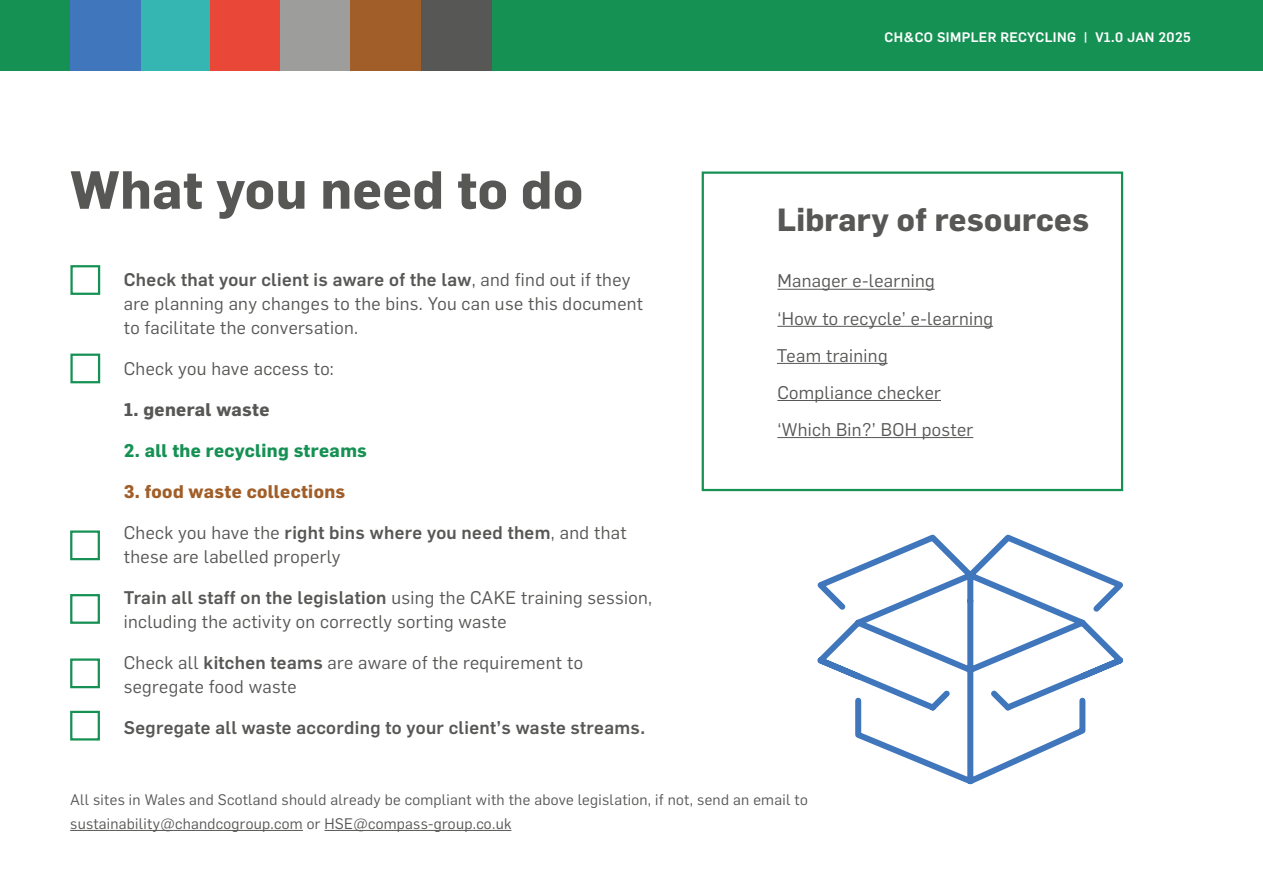
<style>
.page{position:relative;width:1263px;height:893px;background:#fff}
.page>*{position:absolute;margin:0;border:0;box-sizing:border-box;transform-origin:0 0}
.t1{font:700 52.5px "Flama";letter-spacing:.01em;color:#575756}
.t2{font:700 31.5px "Flama";letter-spacing:.01em;color:#575756}
.t3{font:18px/24px "Flama";letter-spacing:.02em;color:#575756}
.t4{font:500 18px "Flama";letter-spacing:.02em;color:#575756}
.t5{font:700 18px "Flama";letter-spacing:.02em;color:#169154}
.t6{font:700 18px "Flama";letter-spacing:.02em;color:#a15e28}
.t7{font:700 18px "Flama";letter-spacing:.02em;color:#575756}
.t8{font:15px/24px "Flama";letter-spacing:.02em;color:#575756}
.t9{font:500 13.5px "Flama";letter-spacing:.03em;color:#fff}
.s1{font-weight:500}
</style>
<div class="page">
<div style="left:702px;top:171px;width:421px;height:320px;border:2px solid #169154"></div>
<div style="left:70px;top:530px;width:30px;height:30px;border:2px solid #169154"></div>
<div style="left:70px;top:594px;width:30px;height:30px;border:2px solid #169154"></div>
<div style="left:70px;top:658px;width:30px;height:30px;border:2px solid #169154"></div>
<div style="left:70px;top:711px;width:30px;height:29px;border:2px solid #169154"></div>
<svg style="left:817px;top:534px;width:306px;height:251px"></svg>
<div style="left:70px;top:265px;width:30px;height:30px;border:2px solid #169154"></div>
<div style="left:70px;top:354px;width:30px;height:29px;border:2px solid #169154"></div>
<hr style="left:777px;top:437px;width:196px;height:1px;background:#575756">
<hr style="left:777px;top:289px;width:158px;height:1px;background:#575756">
<hr style="left:777px;top:326px;width:216px;height:1px;background:#575756">
<hr style="left:777px;top:400px;width:164px;height:1px;background:#575756">
<hr style="left:777px;top:363px;width:111px;height:1px;background:#575756">
<div style="left:0;top:0;width:1263px;height:70px;background:#169154"></div>
<div style="left:140px;top:0;width:70px;height:70px;background:#35b6b2"></div>
<div style="left:210px;top:0;width:71px;height:70px;background:#e94738"></div>
<div style="left:281px;top:0;width:70px;height:70px;background:#9d9d9c"></div>
<div style="left:70px;top:0;width:70px;height:70px;background:#4077bc"></div>
<div style="left:351px;top:0;width:70px;height:70px;background:#a15e28"></div>
<div style="left:421px;top:0;width:70px;height:70px;background:#575756"></div>
<hr style="left:70px;top:830px;width:233px;height:1px;background:#575756">
<hr style="left:324px;top:830px;width:187px;height:1px;background:#575756">
<h1 class="t1" style="left:70px;top:151px;width:514px">What you need to do</h1>
<p class="t3" style="left:124px;top:266px;width:521px"><span class="s1">Check that your client is aware of the law</span>, and find out if they are planning any changes to the bins. You can use this document to facilitate the conversation.</p>
<p class="t3" style="left:124px;top:355px;width:212px">Check you have access to:</p>
<p class="t7" style="left:124px;top:396px;width:147px">1. general waste</p>
<p class="t5" style="left:124px;top:437px;width:245px">2. all the recycling streams</p>
<p class="t6" style="left:124px;top:478px;width:223px">3. food waste collections</p>
<p class="t3" style="left:124px;top:519px;width:504px">Check you have the <span class="s1">right bins where you need them</span>, and that these are labelled properly</p>
<p class="t3" style="left:124px;top:584px;width:530px"><span class="s1">Train all staff on the legislation</span> using the CAKE training session, including the activity on correctly sorting waste</p>
<p class="t3" style="left:124px;top:649px;width:461px">Check all <span class="s1">kitchen teams</span> are aware of the requirement to segregate food waste</p>
<p class="t4" style="left:124px;top:714px;width:523px">Segregate all waste according to your client’s waste streams.</p>
<p class="t9" style="left:885px;top:27px;width:308px">CH&amp;CO SIMPLER RECYCLING | V1.0 JAN 2025</p>
<h2 class="t2" style="left:777px;top:197px;width:314px">Library of resources</h2>
<p class="t3" style="left:777px;top:262px;width:217px;line-height:37px">Manager e-learning<br>‘How to recycle’ e-learning</p>
<p class="t3" style="left:777px;top:342px;width:112px">Team training</p>
<p class="t3" style="left:777px;top:379px;width:165px">Compliance checker</p>
<p class="t3" style="left:777px;top:416px;width:197px">‘Which Bin?’ BOH poster</p>
<p class="t8" style="left:70px;top:787px;width:739px">All sites in Wales and Scotland should already be compliant with the above legislation, if not, send an email to sustainability@chandcogroup.com or HSE@compass-group.co.uk</p>
</div>
